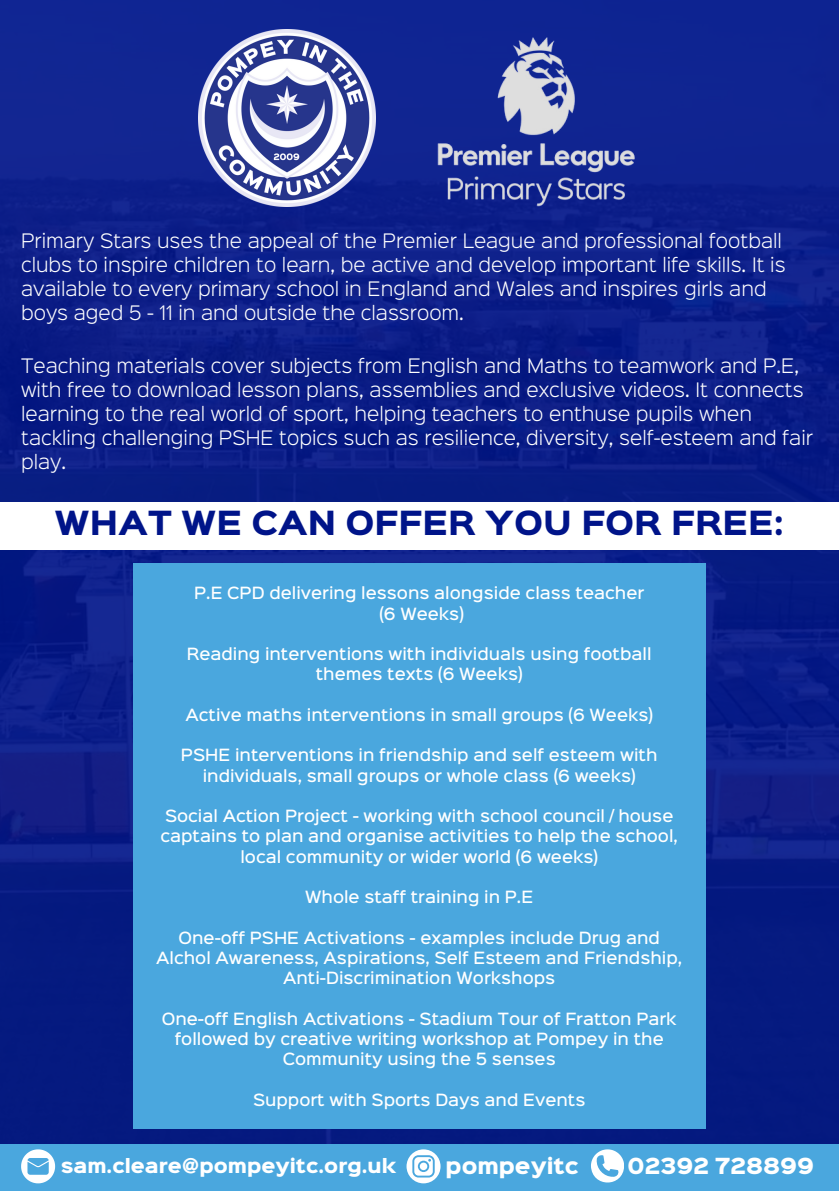
<style>
.page{position:relative;width:839px;height:1191px;background:#fff}
.page>*{position:absolute;margin:0;border:0;box-sizing:border-box;transform-origin:0 0}
.t1{font:900 30px "Sinkin Sans 800";color:#001489}
.t2{font:900 20px "Sinkin Sans 800";color:#fff}
.t3{font:300 18px/24px "Sinkin Sans 300";color:#fff}
.t4{font:900 17.8px "Sinkin Sans 800";color:#fff}
.t5{font:500 15.2px/20.2px "Sinkin Sans 500";color:#fff;text-align:center}
</style>
<div class="page">
<img style="left:0;top:0;width:838px;height:1144px">
<img style="left:198px;top:30px;width:177px;height:177px">
<div style="left:0;top:1144px;width:838px;height:47px;background:#4aa7de"></div>
<svg style="left:406px;top:1149px;width:34px;height:34px"></svg>
<svg style="left:591px;top:1149px;width:33px;height:34px"></svg>
<svg style="left:21px;top:1149px;width:34px;height:34px"></svg>
<img style="left:420px;top:25px;width:232px;height:205px">
<div style="left:133px;top:563px;width:572px;height:566px;background:#4aa7de"></div>
<div style="left:0;top:502px;width:838px;height:48px;background:#fff"></div>
<h2 class="t3" style="left:21px;top:231px;width:766px">Primary Stars uses the appeal of the Premier League and professional football clubs to inspire children to learn, be active and develop important life skills. It is available to every primary school in England and Wales and inspires girls and boys aged 5 - 11 in and outside the classroom.</h2>
<p class="t3" style="left:21px;top:356px;width:793px">Teaching materials cover subjects from English and Maths to teamwork and P.E, with free to download lesson plans, assemblies and exclusive videos. It connects learning to the real world of sport, helping teachers to enthuse pupils when tackling challenging PSHE topics such as resilience, diversity, self-esteem and fair play.</p>
<p class="t1" style="left:54px;top:511px;width:731px">WHAT WE CAN OFFER YOU FOR FREE:</p>
<h1 class="t5" style="left:194px;top:584px;width:451px">P.E CPD delivering lessons alongside class teacher (6 Weeks)</h1>
<h2 class="t5" style="left:187px;top:645px;width:466px">Reading interventions with individuals using football themes texts (6 Weeks)</h2>
<h2 class="t5" style="left:185px;top:706px;width:469px">Active maths interventions in small groups (6 Weeks)</h2>
<h2 class="t5" style="left:181px;top:747px;width:478px">PSHE interventions in friendship and self esteem with individuals, small groups or whole class (6 weeks)</h2>
<h2 class="t5" style="left:160px;top:807px;width:519px">Social Action Project - working with school council / house captains to plan and organise activities to help the school, local community or wider world (6 weeks)</h2>
<h2 class="t5" style="left:305px;top:888px;width:229px">Whole staff training in P.E</h2>
<h2 class="t5" style="left:156px;top:929px;width:527px">One-off PSHE Activations - examples include Drug and<br>Alchol Awareness, Aspirations, Self Esteem and Friendship,<br>Anti-Discrimination Workshops</h2>
<h2 class="t5" style="left:162px;top:1010px;width:516px">One-off English Activations - Stadium Tour of Fratton Park followed by creative writing workshop at Pompey in the<br>Community using the 5 senses</h2>
<h2 class="t5" style="left:253px;top:1091px;width:334px">Support with Sports Days and Events</h2>
<p class="t4" style="left:61px;top:1159px;width:337px">sam.cleare@pompeyitc.org.uk</p>
<p class="t2" style="left:445px;top:1158px;width:135px">pompeyitc</p>
<h3 class="t2" style="left:627px;top:1158px;width:188px">02392 728899</h3>
</div>
